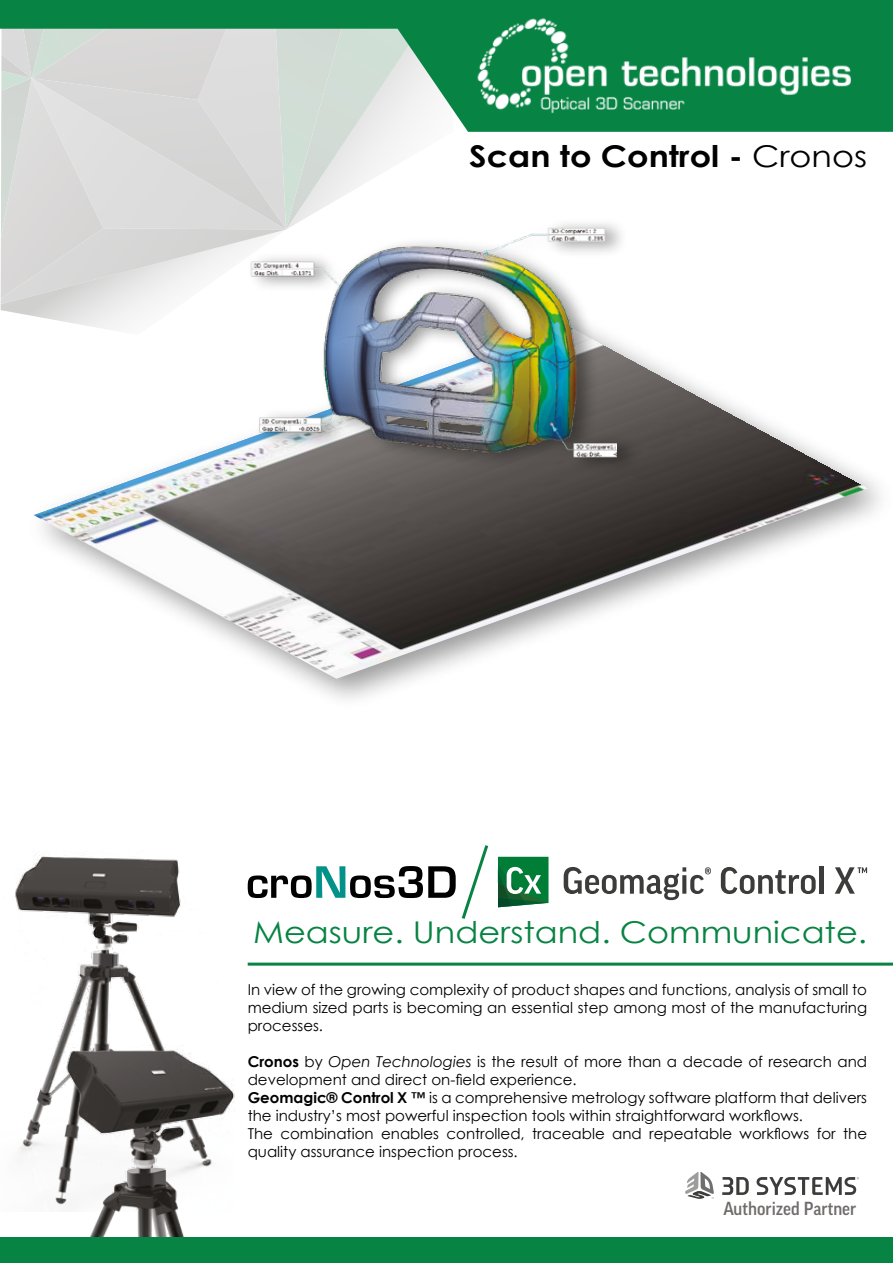
<style>
.page{position:relative;width:893px;height:1263px;background:#fff}
.page>*{position:absolute;margin:0;border:0;box-sizing:border-box;transform-origin:0 0}
.t1{font:30px "Century Gothic";color:#078343;scale:1.12 1}
.t2{font:700 30px "Century Gothic";color:#000;scale:1.12 1}
.t3{font:500 18.3px "Good Pro";color:#706c6b;scale:.95 1}
.t4{font:15px/18px "Century Gothic";color:#000;text-align:justify}
.s1{font-weight:400}
.s2{font-weight:700}
.s3{font-style:italic}
</style>
<div class="page">
<svg style="left:0;top:132px;width:406px;height:183px"></svg>
<div style="left:24px;top:313px;width:869px;height:398px;background:#fff"></div>
<img style="left:34px;top:324px;width:835px;height:355px">
<div style="left:247px;top:218px;width:394px;height:256px;background:#000;opacity:.4"></div>
<img style="left:232px;top:219px;width:385px;height:262px">
<img style="left:15px;top:855px;width:166px;height:350px">
<svg style="left:0;top:0;width:893px;height:132px;background:#83b89c"></svg>
<svg style="left:685px;top:1172px;width:29px;height:27px"></svg>
<svg style="left:722px;top:1177px;width:27px;height:18px"></svg>
<svg style="left:757px;top:1177px;width:102px;height:18px"></svg>
<img style="left:468px;top:17px;width:396px;height:106px">
<svg style="left:564px;top:867px;width:147px;height:33px"></svg>
<svg style="left:721px;top:867px;width:95px;height:27px"></svg>
<hr style="left:820px;top:866px;width:4px;height:28px;background:#3c3c3b">
<svg style="left:835px;top:867px;width:32px;height:27px"></svg>
<svg style="left:498px;top:857px;width:50px;height:50px;background:#2f8956"></svg>
<svg style="left:248px;top:845px;width:241px;height:74px"></svg>
<hr style="left:248px;top:963px;width:645px;height:3px;background:#078343">
<img style="left:64px;top:1037px;width:171px;height:200px">
<div style="left:0;top:1237px;width:893px;height:26px;background:#078343"></div>
<img style="left:263px;top:219px;width:257px;height:262px">
<img style="left:267px;top:240px;width:201px;height:225px">
<h1 class="t2" style="left:469px;top:133px;width:357px">Scan to Control - <span class="s1">Cronos</span></h1>
<h1 class="t1" style="left:253px;top:911px;width:550px">Measure. Understand. Communicate.</h1>
<p class="t4" style="left:248px;top:980px;width:621px">In view of the growing complexity of product shapes and functions, analysis of small to medium sized parts is becoming an essential step among most of the manufacturing processes.</p>
<p class="t4" style="left:248px;top:1052px;width:621px;text-align:left"><span class="s2">Cronos</span> by <span class="s3">Open Technologies</span> is the result of more than a decade of research and development and direct on-field experience.<br><span class="s2">Geomagic® Control X ™</span> is a comprehensive metrology software platform that delivers the industry’s most powerful inspection tools within straightforward workflows.<br>The combination enables controlled, traceable and repeatable workflows for the quality assurance inspection process.</p>
<p class="t3" style="left:723px;top:1198px;width:142px">Authorized Partner</p>
</div>
